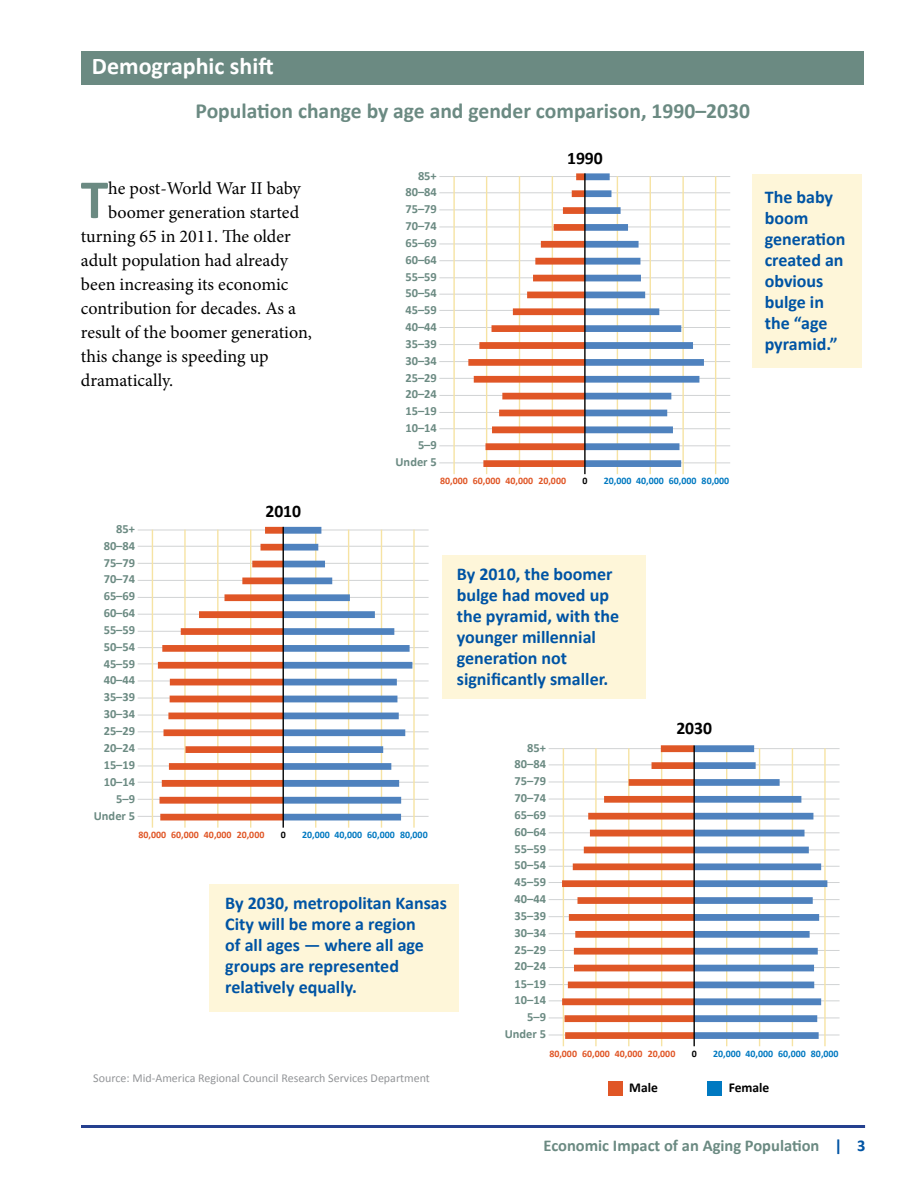
<style>
.page{position:relative;width:918px;height:1188px;background:#fff}
.page>*{position:absolute;margin:0;border:0;box-sizing:border-box;transform-origin:0 0}
.t1{font:700 55.8px "Calibri";color:#6b8a82}
.t2{font:700 24px "Calibri";color:#fff}
.t3{font:700 21.6px "Calibri";color:#6b8a82}
.t4{font:700 18px/21px "Calibri";color:#0054a4}
.t5{font:18px "Minion Pro";color:#000}
.t6{font:700 17.7px "Calibri";color:#000}
.t7{font:700 16.5px "Calibri";color:#6b8a82}
.t8{font:700 13.5px "Calibri";color:#000}
.t9{font:700 12.45px/17px "Calibri";color:#6b8a82;text-align:justify}
.t10{font:12px "Calibri";color:#939598}
.t11{font:700 9.9px "Calibri";color:#e05626}
.t12{font:700 9.9px "Calibri";color:#0079c1}
.t13{font:700 9.9px "Calibri";color:#000}
.s1{color:#0054a4}
</style>
<div class="page">
<hr style="left:81px;top:1125px;width:784px;height:3px;background:#25408f">
<hr style="left:439px;top:176px;width:291px;height:1px;background:#d1d3d4">
<hr style="left:439px;top:192px;width:291px;height:1px;background:#d1d3d4">
<hr style="left:439px;top:210px;width:291px;height:1px;background:#d1d3d4">
<hr style="left:439px;top:227px;width:291px;height:1px;background:#d1d3d4">
<hr style="left:439px;top:244px;width:291px;height:1px;background:#d1d3d4">
<hr style="left:439px;top:260px;width:291px;height:1px;background:#d1d3d4">
<hr style="left:439px;top:277px;width:291px;height:1px;background:#d1d3d4">
<hr style="left:439px;top:294px;width:291px;height:1px;background:#d1d3d4">
<hr style="left:439px;top:310px;width:291px;height:1px;background:#d1d3d4">
<hr style="left:439px;top:327px;width:291px;height:1px;background:#d1d3d4">
<hr style="left:439px;top:344px;width:291px;height:1px;background:#d1d3d4">
<hr style="left:439px;top:361px;width:291px;height:1px;background:#d1d3d4">
<hr style="left:439px;top:378px;width:291px;height:1px;background:#d1d3d4">
<hr style="left:439px;top:395px;width:291px;height:1px;background:#d1d3d4">
<hr style="left:439px;top:412px;width:291px;height:1px;background:#d1d3d4">
<hr style="left:439px;top:428px;width:291px;height:1px;background:#d1d3d4">
<hr style="left:439px;top:445px;width:291px;height:1px;background:#d1d3d4">
<hr style="left:439px;top:463px;width:291px;height:1px;background:#d1d3d4">
<hr style="left:453px;top:176px;width:2px;height:298px;background:#f6e3a3">
<hr style="left:486px;top:176px;width:1px;height:298px;background:#f6e3a3">
<hr style="left:519px;top:176px;width:1px;height:298px;background:#f6e3a3">
<hr style="left:552px;top:176px;width:1px;height:298px;background:#f6e3a3">
<hr style="left:617px;top:176px;width:1px;height:298px;background:#f6e3a3">
<hr style="left:650px;top:176px;width:1px;height:298px;background:#f6e3a3">
<hr style="left:682px;top:176px;width:2px;height:298px;background:#f6e3a3">
<hr style="left:715px;top:176px;width:1px;height:298px;background:#f6e3a3">
<svg style="left:468px;top:173px;width:236px;height:294px"></svg>
<hr style="left:584px;top:173px;width:2px;height:301px;background:#000">
<hr style="left:138px;top:530px;width:291px;height:1px;background:#d1d3d4">
<hr style="left:138px;top:546px;width:291px;height:1px;background:#d1d3d4">
<hr style="left:138px;top:563px;width:291px;height:1px;background:#d1d3d4">
<hr style="left:138px;top:580px;width:291px;height:1px;background:#d1d3d4">
<hr style="left:138px;top:597px;width:291px;height:1px;background:#d1d3d4">
<hr style="left:138px;top:614px;width:291px;height:1px;background:#d1d3d4">
<hr style="left:138px;top:631px;width:291px;height:1px;background:#d1d3d4">
<hr style="left:138px;top:647px;width:291px;height:1px;background:#d1d3d4">
<hr style="left:138px;top:664px;width:291px;height:1px;background:#d1d3d4">
<hr style="left:138px;top:681px;width:291px;height:1px;background:#d1d3d4">
<hr style="left:138px;top:698px;width:291px;height:1px;background:#d1d3d4">
<hr style="left:138px;top:715px;width:291px;height:1px;background:#d1d3d4">
<hr style="left:138px;top:731px;width:291px;height:1px;background:#d1d3d4">
<hr style="left:138px;top:749px;width:291px;height:1px;background:#d1d3d4">
<hr style="left:138px;top:766px;width:291px;height:1px;background:#d1d3d4">
<hr style="left:138px;top:782px;width:291px;height:1px;background:#d1d3d4">
<hr style="left:138px;top:799px;width:291px;height:1px;background:#d1d3d4">
<hr style="left:138px;top:816px;width:291px;height:1px;background:#d1d3d4">
<hr style="left:152px;top:530px;width:1px;height:298px;background:#f6e3a3">
<hr style="left:184px;top:530px;width:2px;height:298px;background:#f6e3a3">
<hr style="left:217px;top:530px;width:2px;height:298px;background:#f6e3a3">
<hr style="left:250px;top:530px;width:1px;height:298px;background:#f6e3a3">
<hr style="left:315px;top:530px;width:1px;height:298px;background:#f6e3a3">
<hr style="left:348px;top:530px;width:1px;height:298px;background:#f6e3a3">
<hr style="left:381px;top:530px;width:1px;height:298px;background:#f6e3a3">
<hr style="left:413px;top:530px;width:2px;height:298px;background:#f6e3a3">
<svg style="left:158px;top:527px;width:254px;height:293px"></svg>
<hr style="left:283px;top:527px;width:1px;height:301px;background:#000">
<hr style="left:549px;top:748px;width:291px;height:1px;background:#d1d3d4">
<hr style="left:549px;top:765px;width:291px;height:1px;background:#d1d3d4">
<hr style="left:549px;top:782px;width:291px;height:1px;background:#d1d3d4">
<hr style="left:549px;top:799px;width:291px;height:1px;background:#d1d3d4">
<hr style="left:549px;top:816px;width:291px;height:1px;background:#d1d3d4">
<hr style="left:549px;top:832px;width:291px;height:1px;background:#d1d3d4">
<hr style="left:549px;top:850px;width:291px;height:1px;background:#d1d3d4">
<hr style="left:549px;top:866px;width:291px;height:1px;background:#d1d3d4">
<hr style="left:549px;top:882px;width:291px;height:1px;background:#d1d3d4">
<hr style="left:549px;top:899px;width:291px;height:1px;background:#d1d3d4">
<hr style="left:549px;top:916px;width:291px;height:1px;background:#d1d3d4">
<hr style="left:549px;top:933px;width:291px;height:1px;background:#d1d3d4">
<hr style="left:549px;top:950px;width:291px;height:1px;background:#d1d3d4">
<hr style="left:549px;top:967px;width:291px;height:1px;background:#d1d3d4">
<hr style="left:549px;top:984px;width:291px;height:1px;background:#d1d3d4">
<hr style="left:549px;top:1001px;width:291px;height:1px;background:#d1d3d4">
<hr style="left:549px;top:1018px;width:291px;height:1px;background:#d1d3d4">
<hr style="left:549px;top:1035px;width:291px;height:1px;background:#d1d3d4">
<hr style="left:563px;top:748px;width:1px;height:298px;background:#f6e3a3">
<hr style="left:595px;top:748px;width:2px;height:298px;background:#f6e3a3">
<hr style="left:628px;top:748px;width:1px;height:298px;background:#f6e3a3">
<hr style="left:661px;top:748px;width:1px;height:298px;background:#f6e3a3">
<hr style="left:726px;top:748px;width:1px;height:298px;background:#f6e3a3">
<hr style="left:759px;top:748px;width:1px;height:298px;background:#f6e3a3">
<hr style="left:792px;top:748px;width:1px;height:298px;background:#f6e3a3">
<hr style="left:824px;top:748px;width:2px;height:298px;background:#f6e3a3">
<svg style="left:562px;top:745px;width:265px;height:294px"></svg>
<hr style="left:693px;top:745px;width:2px;height:301px;background:#000">
<div style="left:608px;top:1082px;width:14px;height:14px;background:#e05626"></div>
<div style="left:707px;top:1082px;width:15px;height:14px;background:#0079c1"></div>
<div style="left:209px;top:884px;width:250px;height:128px;background:#fef6d9"></div>
<div style="left:753px;top:175px;width:109px;height:193px;background:#fef6d9"></div>
<div style="left:443px;top:555px;width:203px;height:144px;background:#fef6d9"></div>
<div style="left:81px;top:51px;width:783px;height:34px;background:#6b8a82"></div>
<h2 class="t2" style="left:92px;top:50px;width:183px">Demographic shift</h2>
<p class="t3" style="left:196px;top:97px;width:556px">Population change by age and gender comparison, 1990–2030</p>
<h1 class="t1" style="left:81px;top:164px;width:29px">T</h1>
<p class="t5" style="left:108px;top:176px;width:194px">he post-World War II baby</p>
<p class="t5" style="left:108px;top:200px;width:192px">boomer generation started</p>
<p class="t5" style="left:81px;top:224px;width:211px">turning 65 in 2011. The older</p>
<p class="t5" style="left:81px;top:248px;width:209px">adult population had already</p>
<p class="t5" style="left:81px;top:272px;width:209px">been increasing its economic</p>
<p class="t5" style="left:81px;top:296px;width:217px">contribution for decades. As a</p>
<p class="t5" style="left:81px;top:320px;width:233px">result of the boomer generation,</p>
<p class="t5" style="left:81px;top:344px;width:189px">this change is speeding up</p>
<p class="t5" style="left:81px;top:368px;width:94px">dramatically.</p>
<p class="t6" style="left:265px;top:500px;width:37px">2010</p>
<p class="t9" style="left:405px;top:167px;width:33px;text-indent:13px">85+ 80–84<br>75–79<br>70–74<br>65–69<br>60–64</p>
<p class="t9" style="left:405px;top:268px;width:33px">55–59</p>
<p class="t9" style="left:405px;top:285px;width:33px">50–54<br>45–59<br>40–44<br>35–39<br>30–34</p>
<p class="t9" style="left:396px;top:386px;width:43px;text-align:right">20–24<br>15–19<br>10–14<br>5–9<br>Under 5</p>
<p class="t9" style="left:405px;top:369px;width:33px">25–29</p>
<p class="t6" style="left:567px;top:147px;width:37px">1990</p>
<p class="t11" style="left:440px;top:475px;width:128px">80,000 60,000 40,000 20,000</p>
<p class="t13" style="left:582px;top:475px;width:7px">0</p>
<p class="t12" style="left:604px;top:475px;width:127px">20,000 40,000 60,000 80,000</p>
<p class="t9" style="left:104px;top:521px;width:33px;text-indent:13px">85+ 80–84<br>75–79<br>70–74<br>65–69<br>60–64</p>
<p class="t9" style="left:104px;top:622px;width:33px">55–59</p>
<p class="t9" style="left:104px;top:638px;width:33px">50–54<br>45–59<br>40–44<br>35–39<br>30–34</p>
<p class="t9" style="left:94px;top:739px;width:43px;text-align:right">20–24<br>15–19<br>10–14<br>5–9<br>Under 5</p>
<p class="t9" style="left:104px;top:723px;width:33px">25–29</p>
<p class="t11" style="left:138px;top:828px;width:128px">80,000 60,000 40,000 20,000</p>
<p class="t13" style="left:281px;top:828px;width:7px">0</p>
<p class="t12" style="left:302px;top:828px;width:127px">20,000 40,000 60,000 80,000</p>
<p class="t4" style="left:225px;top:892px;width:223px">By 2030, metropolitan Kansas<br>City will be more a region<br>of all ages — where all age groups are represented relatively equally.</p>
<p class="t4" style="left:457px;top:563px;width:164px">By 2010, the boomer bulge had moved up the pyramid, with the younger millennial generation not significantly smaller.</p>
<p class="t9" style="left:515px;top:739px;width:33px;text-indent:13px">85+ 80–84<br>75–79<br>70–74<br>65–69<br>60–64</p>
<p class="t9" style="left:515px;top:840px;width:33px">55–59</p>
<p class="t9" style="left:515px;top:857px;width:33px">50–54<br>45–59<br>40–44<br>35–39<br>30–34</p>
<p class="t9" style="left:505px;top:958px;width:43px;text-align:right">20–24<br>15–19<br>10–14<br>5–9<br>Under 5</p>
<p class="t9" style="left:515px;top:941px;width:33px">25–29</p>
<p class="t6" style="left:676px;top:717px;width:37px">2030</p>
<p class="t4" style="left:765px;top:186px;width:82px">The baby boom generation created an obvious bulge in the “age pyramid.”</p>
<p class="t10" style="left:93px;top:1071px;width:338px">Source: Mid-America Regional Council Research Services Department</p>
<p class="t11" style="left:549px;top:1047px;width:128px">80,000 60,000 40,000 20,000</p>
<p class="t13" style="left:692px;top:1047px;width:7px">0</p>
<p class="t12" style="left:713px;top:1047px;width:127px">20,000 40,000 60,000 80,000</p>
<p class="t8" style="left:629px;top:1079px;width:30px">Male</p>
<p class="t8" style="left:729px;top:1079px;width:42px">Female</p>
<p class="t7" style="left:544px;top:1135px;width:323px">Economic Impact of an Aging Population <span class="s1">| 3</span></p>
</div>
